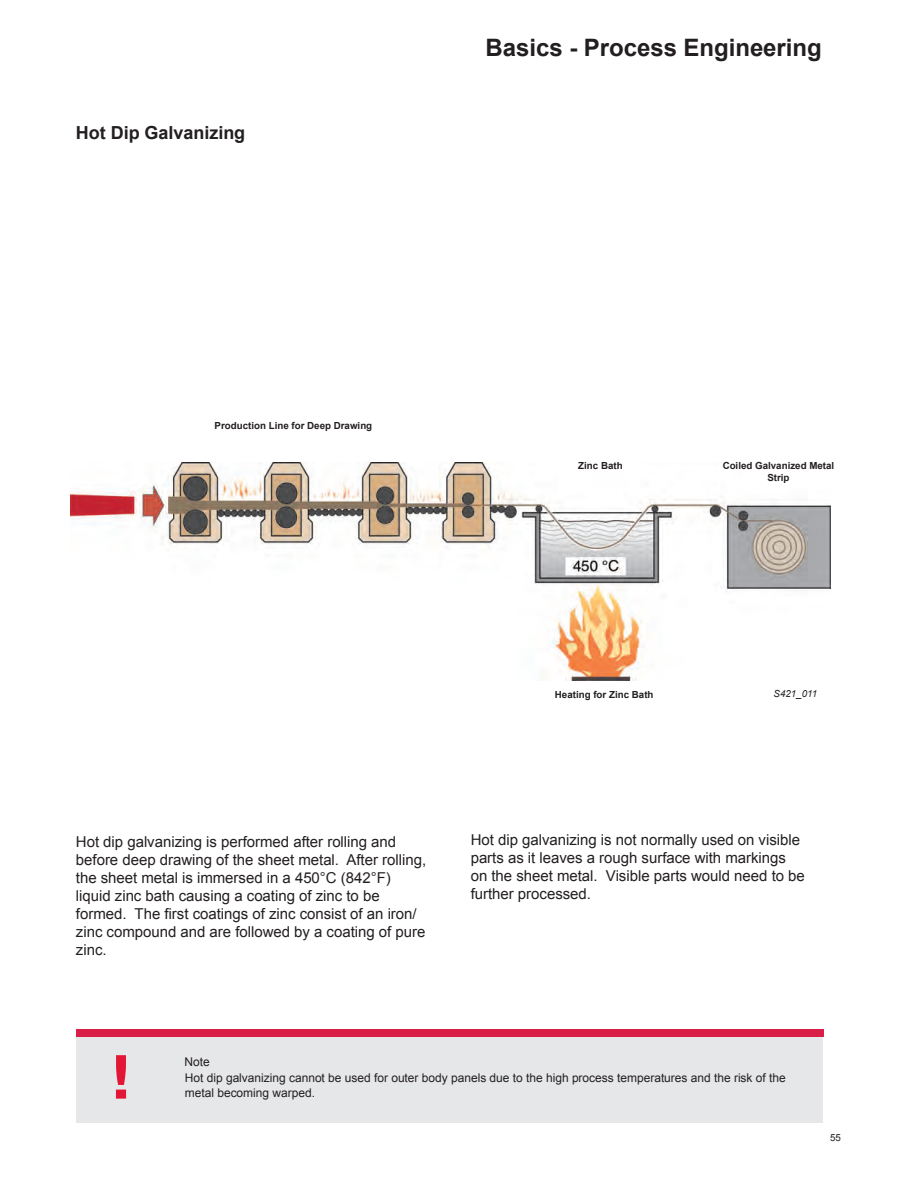
<style>
.page{position:relative;width:918px;height:1188px;background:#fff}
.page>*{position:absolute;margin:0;border:0;box-sizing:border-box;transform-origin:0 0}
.t1{font:700 expanded 60px "Audi Type";color:#e21736}
.t2{font:700 24px "Arial";color:#231f20}
.Head_2{font:700 18px "Arial";color:#231f20}
.Body{font:15px/18px "Arial";color:#231f20}
.Note_Body{font:12px "Arial";color:#231f20}
.Callouts{font:700 9.75px/11.7px "Arial";color:#231f20;text-align:center}
.Art_number{font:italic 9.75px "Arial";color:#231f20}
.t3{font:9.75px "Arial";color:#231f20}
</style>
<div class="page">
<div style="left:77px;top:1035px;width:746px;height:88px;background:#e6e7e9"></div>
<div style="left:76px;top:1029px;width:747px;height:7px;background:#d91e47"></div>
<img style="left:70px;top:463px;width:760px;height:217px">
<p class="Head_2" style="left:76px;top:121px;width:171px">Hot Dip Galvanizing</p>
<p class="Callouts" style="left:215px;top:420px;width:159px">Production Line for Deep Drawing</p>
<h2 class="t2" style="left:486px;top:31px;width:338px">Basics - Process Engineering</h2>
<p class="Callouts" style="left:578px;top:460px;width:46px">Zinc Bath</p>
<p class="Callouts" style="left:723px;top:461px;width:113px">Coiled Galvanized Metal<br>Strip</p>
<p class="Callouts" style="left:555px;top:689px;width:100px">Heating for Zinc Bath</p>
<p class="Art_number" style="left:774px;top:687px;width:45px">S421_011</p>
<p class="Body" style="left:76px;top:833px;width:352px">Hot dip galvanizing is performed after rolling and before deep drawing of the sheet metal. After rolling, the sheet metal is immersed in a 450°C (842°F) liquid zinc bath causing a coating of zinc to be formed. The first coatings of zinc consist of an iron/ zinc compound and are followed by a coating of pure zinc.</p>
<p class="Body" style="left:471px;top:831px;width:336px">Hot dip galvanizing is not normally used on visible parts as it leaves a rough surface with markings on the sheet metal. Visible parts would need to be further processed.</p>
<p class="t1" style="left:109px;top:1039px;width:26px">!</p>
<p class="Note_Body" style="left:185px;top:1053px;width:27px">Note</p>
<p class="Note_Body" style="left:185px;top:1070px;width:602px">Hot dip galvanizing cannot be used for outer body panels due to the high process temperatures and the risk of the</p>
<p class="Note_Body" style="left:185px;top:1085px;width:132px">metal becoming warped.</p>
<p class="t3" style="left:830px;top:1131px;width:12px">55</p>
</div>
